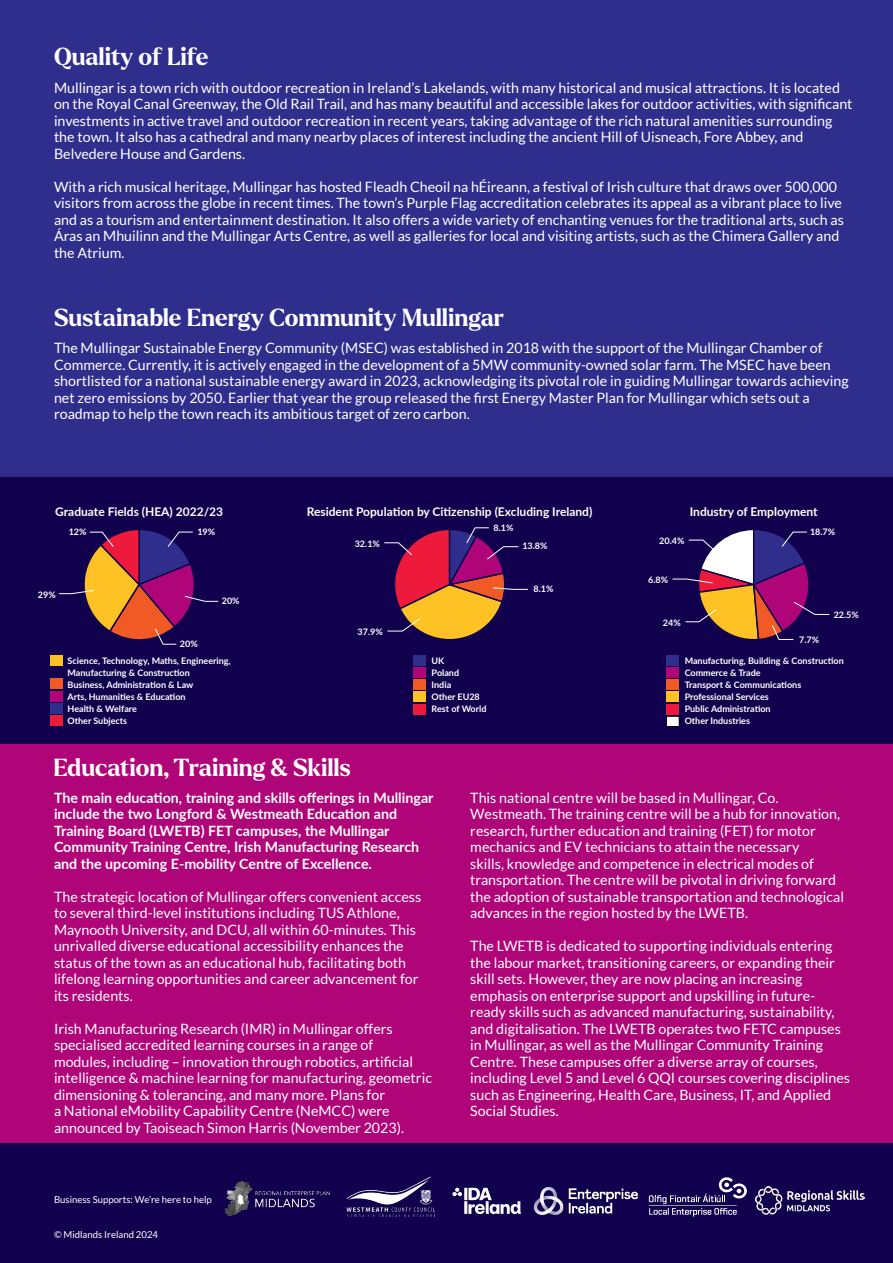
<style>
.page{position:relative;width:893px;height:1263px;background:#fff}
.page>*{position:absolute;margin:0;border:0;box-sizing:border-box;transform-origin:0 0}
.t1{font:700 24px "Larken";color:#fff}
.t2{font:14.25px/16.5px "Lato";color:#fff}
.t3{font:700 14.25px/16.5px "Lato";color:#fff}
.t4{font:700 12px "Lato";color:#fff}
.t5{font:9.6px "Lato";color:#fff}
.t6{font:700 9px/12px "Lato";color:#fff}
</style>
<div class="page">
<div style="left:0;top:476px;width:893px;height:787px;background:#10004d"></div>
<div style="left:0;top:0;width:893px;height:476px;background:#302e8c"></div>
<div style="left:0;top:744px;width:893px;height:398px;background:#af0578"></div>
<div style="left:413px;top:704px;width:13px;height:10px;background:#ed1a3c"></div>
<div style="left:413px;top:692px;width:13px;height:10px;background:#fec225"></div>
<div style="left:413px;top:679px;width:13px;height:11px;background:#f15a25"></div>
<div style="left:413px;top:667px;width:13px;height:10px;background:#af0578"></div>
<div style="left:413px;top:655px;width:13px;height:10px;background:#302e8c"></div>
<div style="left:666px;top:704px;width:13px;height:10px;background:#ed1a3c"></div>
<div style="left:666px;top:716px;width:13px;height:10px;background:#fff"></div>
<div style="left:666px;top:716px;width:13px;height:10px;border:1px solid #000"></div>
<div style="left:666px;top:692px;width:13px;height:10px;background:#fec225"></div>
<div style="left:666px;top:679px;width:13px;height:11px;background:#f15a25"></div>
<div style="left:666px;top:667px;width:13px;height:10px;background:#af0578"></div>
<div style="left:666px;top:655px;width:13px;height:10px;background:#302e8c"></div>
<svg style="left:672px;top:530px;width:158px;height:110px"></svg>
<svg style="left:384px;top:527px;width:144px;height:112px"></svg>
<svg style="left:59px;top:530px;width:160px;height:115px"></svg>
<div style="left:50px;top:715px;width:13px;height:10px;background:#ed1a3c"></div>
<div style="left:50px;top:703px;width:13px;height:10px;background:#302e8c"></div>
<div style="left:50px;top:679px;width:13px;height:10px;background:#f15a25"></div>
<div style="left:50px;top:691px;width:13px;height:10px;background:#af0578"></div>
<div style="left:50px;top:655px;width:13px;height:10px;background:#fec225"></div>
<img style="left:347px;top:1177px;width:88px;height:40px">
<img style="left:224px;top:1181px;width:106px;height:35px">
<svg style="left:649px;top:1177px;width:98px;height:40px"></svg>
<img style="left:755px;top:1187px;width:110px;height:28px">
<img style="left:534px;top:1187px;width:104px;height:28px">
<img style="left:452px;top:1187px;width:69px;height:28px">
<p class="t1" style="left:54px;top:41px;width:156px">Quality of Life</p>
<p class="t2" style="left:54px;top:79px;width:800px">Mullingar is a town rich with outdoor recreation in Ireland’s Lakelands, with many historical and musical attractions. It is located on the Royal Canal Greenway, the Old Rail Trail, and has many beautiful and accessible lakes for outdoor activities, with significant investments in active travel and outdoor recreation in recent years, taking advantage of the rich natural amenities surrounding the town. It also has a cathedral and many nearby places of interest including the ancient Hill of Uisneach, Fore Abbey, and Belvedere House and Gardens.</p>
<p class="t2" style="left:54px;top:178px;width:791px">With a rich musical heritage, Mullingar has hosted Fleadh Cheoil na hÉireann, a festival of Irish culture that draws over 500,000 visitors from across the globe in recent times. The town’s Purple Flag accreditation celebrates its appeal as a vibrant place to live and as a tourism and entertainment destination. It also offers a wide variety of enchanting venues for the traditional arts, such as Áras an Mhuilinn and the Mullingar Arts Centre, as well as galleries for local and visiting artists, such as the Chimera Gallery and the Atrium.</p>
<p class="t1" style="left:54px;top:302px;width:452px">Sustainable Energy Community Mullingar</p>
<p class="t2" style="left:54px;top:340px;width:796px">The Mullingar Sustainable Energy Community (MSEC) was established in 2018 with the support of the Mullingar Chamber of Commerce. Currently, it is actively engaged in the development of a 5MW community-owned solar farm. The MSEC have been shortlisted for a national sustainable energy award in 2023, acknowledging its pivotal role in guiding Mullingar towards achieving net zero emissions by 2050. Earlier that year the group released the first Energy Master Plan for Mullingar which sets out a roadmap to help the town reach its ambitious target of zero carbon.</p>
<p class="t4" style="left:55px;top:503px;width:169px">Graduate Fields (HEA) 2022/23</p>
<p class="t6" style="left:69px;top:525px;width:19px">12%</p>
<p class="t6" style="left:197px;top:525px;width:19px">19%</p>
<p class="t6" style="left:38px;top:588px;width:19px">29%</p>
<p class="t6" style="left:222px;top:594px;width:19px">20%</p>
<p class="t6" style="left:180px;top:637px;width:19px">20%</p>
<p class="t6" style="left:68px;top:654px;width:165px">Science, Technology, Maths, Engineering,<br>Manufacturing &amp; Construction<br>Business, Administration &amp; Law<br>Arts, Humanities &amp; Education<br>Health &amp; Welfare<br>Other Subjects</p>
<p class="t4" style="left:307px;top:503px;width:287px">Resident Population by Citizenship (Excluding Ireland)</p>
<p class="t4" style="left:690px;top:503px;width:129px">Industry of Employment</p>
<p class="t6" style="left:493px;top:521px;width:21px">8.1%</p>
<p class="t6" style="left:810px;top:525px;width:27px">18.7%</p>
<p class="t6" style="left:355px;top:537px;width:27px">32.1%</p>
<p class="t6" style="left:522px;top:540px;width:27px">13.8%</p>
<p class="t6" style="left:533px;top:583px;width:21px">8.1%</p>
<p class="t6" style="left:659px;top:534px;width:27px">20.4%</p>
<p class="t6" style="left:648px;top:573px;width:21px">6.8%</p>
<p class="t6" style="left:663px;top:616px;width:19px">24%</p>
<p class="t6" style="left:834px;top:608px;width:27px">22.5%</p>
<p class="t6" style="left:358px;top:625px;width:27px">37.9%</p>
<p class="t6" style="left:799px;top:633px;width:21px">7.7%</p>
<p class="t6" style="left:432px;top:654px;width:56px">UK<br>Poland<br>India<br>Other EU28<br>Rest of World</p>
<p class="t6" style="left:685px;top:654px;width:161px">Manufacturing, Building &amp; Construction<br>Commerce &amp; Trade<br>Transport &amp; Communications<br>Professional Services<br>Public Administration<br>Other Industries</p>
<p class="t1" style="left:54px;top:752px;width:299px">Education, Training &amp; Skills</p>
<p class="t3" style="left:54px;top:789px;width:381px">The main education, training and skills offerings in Mullingar include the two Longford &amp; Westmeath Education and Training Board (LWETB) FET campuses, the Mullingar Community Training Centre, Irish Manufacturing Research and the upcoming E-mobility Centre of Excellence.</p>
<p class="t2" style="left:54px;top:888px;width:369px">The strategic location of Mullingar offers convenient access to several third-level institutions including TUS Athlone, Maynooth University, and DCU, all within 60-minutes. This unrivalled diverse educational accessibility enhances the status of the town as an educational hub, facilitating both lifelong learning opportunities and career advancement for its residents.</p>
<p class="t2" style="left:54px;top:1020px;width:379px">Irish Manufacturing Research (IMR) in Mullingar offers specialised accredited learning courses in a range of modules, including – innovation through robotics, artificial intelligence &amp; machine learning for manufacturing, geometric dimensioning &amp; tolerancing, and many more. Plans for<br>a National eMobility Capability Centre (NeMCC) were announced by Taoiseach Simon Harris (November 2023).</p>
<p class="t5" style="left:54px;top:1194px;width:159px">Business Supports: We’re here to help</p>
<p class="t5" style="left:54px;top:1229px;width:106px">© Midlands Ireland 2024</p>
<p class="t2" style="left:470px;top:789px;width:375px">This national centre will be based in Mullingar, Co.<br>Westmeath. The training centre will be a hub for innovation, research, further education and training (FET) for motor mechanics and EV technicians to attain the necessary<br>skills, knowledge and competence in electrical modes of transportation. The centre will be pivotal in driving forward the adoption of sustainable transportation and technological advances in the region hosted by the LWETB.</p>
<p class="t2" style="left:470px;top:938px;width:381px">The LWETB is dedicated to supporting individuals entering the labour market, transitioning careers, or expanding their skill sets. However, they are now placing an increasing emphasis on enterprise support and upskilling in future&shy;ready skills such as advanced manufacturing, sustainability, and digitalisation. The LWETB operates two FETC campuses in Mullingar, as well as the Mullingar Community Training Centre. These campuses offer a diverse array of courses, including Level 5 and Level 6 QQI courses covering disciplines such as Engineering, Health Care, Business, IT, and Applied Social Studies.</p>
</div>
